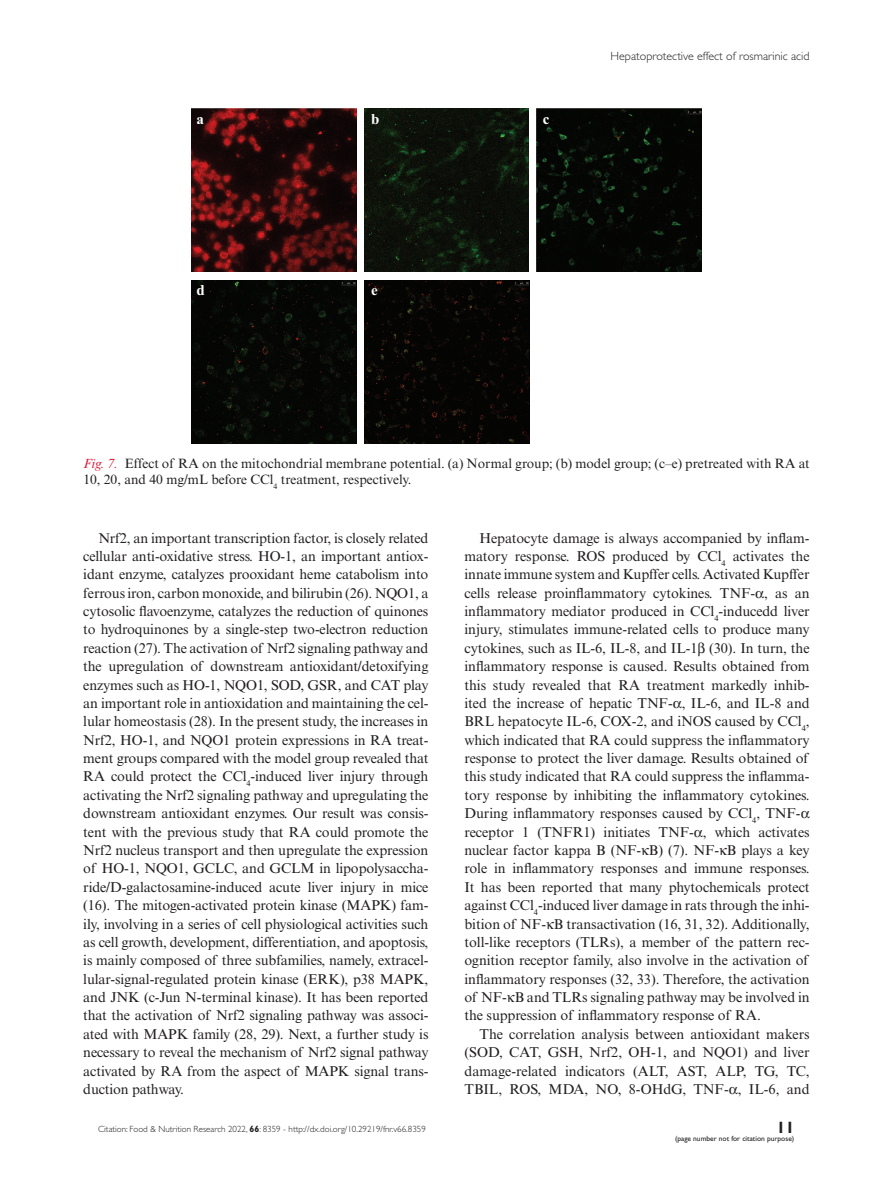
<style>
.page{position:relative;width:893px;height:1191px;background:#fff}
.page>*{position:absolute;margin:0;border:0;box-sizing:border-box;transform-origin:0 0}
.t1{font:700 16.5px "Gill Sans Std";color:#231f20}
.t2{font:700 15px "Times New Roman";color:#fff}
.TXI{font:14.25px/18.5px "Times New Roman MT Std";letter-spacing:-.005em;color:#231f20;text-align:justify}
.FC{font:13.5px/15.8px "Times New Roman MT Std";color:#231f20}
.t3{font:300 12px "Gill Sans Std";color:#231f20}
.t4{font:300 9px "Gill Sans Std";color:#231f20}
.t5{font:7.5px "Gill Sans Std";color:#231f20}
.s1{font-style:italic;color:#e51836}
.s2{font-weight:700}
</style>
<div class="page">
<img style="left:191px;top:108px;width:165px;height:164px">
<img style="left:364px;top:109px;width:165px;height:162px">
<img style="left:537px;top:108px;width:165px;height:164px">
<img style="left:191px;top:280px;width:165px;height:163px">
<img style="left:364px;top:280px;width:165px;height:163px">
<p class="t2" style="left:196px;top:108px;width:9px">a</p>
<p class="t2" style="left:371px;top:108px;width:10px">b</p>
<p class="t2" style="left:543px;top:108px;width:8px">c</p>
<p class="t3" style="left:611px;top:50px;width:201px">Hepatoprotective effect of rosmarinic acid</p>
<p class="t2" style="left:196px;top:279px;width:10px">d</p>
<p class="t2" style="left:371px;top:279px;width:8px">e</p>
<p class="FC" style="left:83px;top:456px;width:728px"><span class="s1">Fig. 7.</span> Effect of RA on the mitochondrial membrane potential. (a) Normal group; (b) model group; (c–e) pretreated with RA at<br>10, 20, and 40 mg/mL before CCl<sub>4</sub> treatment, respectively.</p>
<p class="TXI" style="left:83px;top:528px;width:347px;text-indent:15px">Nrf2, an important transcription factor, is closely related cellular anti-oxidative stress. HO-1, an important antiox&shy;idant enzyme, catalyzes prooxidant heme catabolism into ferrous iron, carbon monoxide, and bilirubin (26). NQO1, a cytosolic flavoenzyme, catalyzes the reduction of quinones to hydroquinones by a single-step two-electron reduction reaction (27). The activation of Nrf2 signaling pathway and the upregulation of downstream antioxidant/detoxifying enzymes such as HO-1, NQO1, SOD, GSR, and CAT play an important role in antioxidation and maintaining the cel&shy;lular homeostasis (28). In the present study, the increases in Nrf2, HO-1, and NQO1 protein expressions in RA treat&shy;ment groups compared with the model group revealed that RA could protect the CCl<sub>4</sub>-induced liver injury through activating the Nrf2 signaling pathway and upregulating the downstream antioxidant enzymes. Our result was consis&shy;tent with the previous study that RA could promote the Nrf2 nucleus transport and then upregulate the expression of HO-1, NQO1, GCLC, and GCLM in lipopolysaccha&shy;ride/D-galactosamine-induced acute liver injury in mice (16). The mitogen-activated protein kinase (MAPK) fam&shy;ily, involving in a series of cell physiological activities such as cell growth, development, differentiation, and apoptosis, is mainly composed of three subfamilies, namely, extracel&shy;lular-signal-regulated protein kinase (ERK), p38 MAPK, and JNK (c-Jun N-terminal kinase). It has been reported that the activation of Nrf2 signaling pathway was associ&shy;ated with MAPK family (28, 29). Next, a further study is necessary to reveal the mechanism of Nrf2 signal pathway activated by RA from the aspect of MAPK signal trans&shy;duction pathway.</p>
<p class="TXI" style="left:464px;top:528px;width:347px;text-align:left;text-indent:15px">Hepatocyte damage is always accompanied by inflam&shy;matory response. ROS produced by CCl<sub>4</sub> activates the innate immune system and Kupffer cells. Activated Kupffer cells release proinflammatory cytokines. TNF- , as an inflammatory mediator produced in CCl<sub>4</sub>-inducedd liver injury, stimulates immune-related cells to produce many cytokines, such as IL-6, IL-8, and IL-1 (30). In turn, the inflammatory response is caused. Results obtained from this study revealed that RA treatment markedly inhib&shy;ited the increase of hepatic TNF- , IL-6, and IL-8 and BRL hepatocyte IL-6, COX-2, and iNOS caused by CCl<sub>4</sub>, which indicated that RA could suppress the inflammatory response to protect the liver damage. Results obtained of this study indicated that RA could suppress the inflamma&shy;tory response by inhibiting the inflammatory cytokines.<br>During inflammatory responses caused by CCl<sub>4</sub>, TNF&shy;receptor 1 (TNFR1) initiates TNF- , which activates nuclear factor kappa B (NF- B) (7). NF- B plays a key role in inflammatory responses and immune responses.<br>It has been reported that many phytochemicals protect against CCl<sub>4</sub>-induced liver damage in rats through the inhi&shy;bition of NF- B transactivation (16, 31, 32). Additionally, toll-like receptors (TLRs), a member of the pattern rec&shy;ognition receptor family, also involve in the activation of inflammatory responses (32, 33). Therefore, the activation of NF- B and TLRs signaling pathway may be involved in the suppression of inflammatory response of RA.</p>
<p class="TXI" style="left:464px;top:1024px;width:347px;text-indent:15px">The correlation analysis between antioxidant makers (SOD, CAT, GSH, Nrf2, OH-1, and NQO1) and liver damage-related indicators (ALT, AST, ALP, TG, TC, TBIL, ROS, MDA, NO, 8-OHdG, TNF- , IL-6, and</p>
<p class="t4" style="left:98px;top:1124px;width:329px">Citation: Food &amp; Nutrition Research 2022, <span class="s2">66</span>: 8359 - http://dx.doi.org/10.29219/fnr.v66.8359</p>
<p class="t1" style="left:776px;top:1118px;width:20px">11</p>
<p class="t5" style="left:675px;top:1134px;width:121px">(page number not for citation purpose)</p>
</div>
